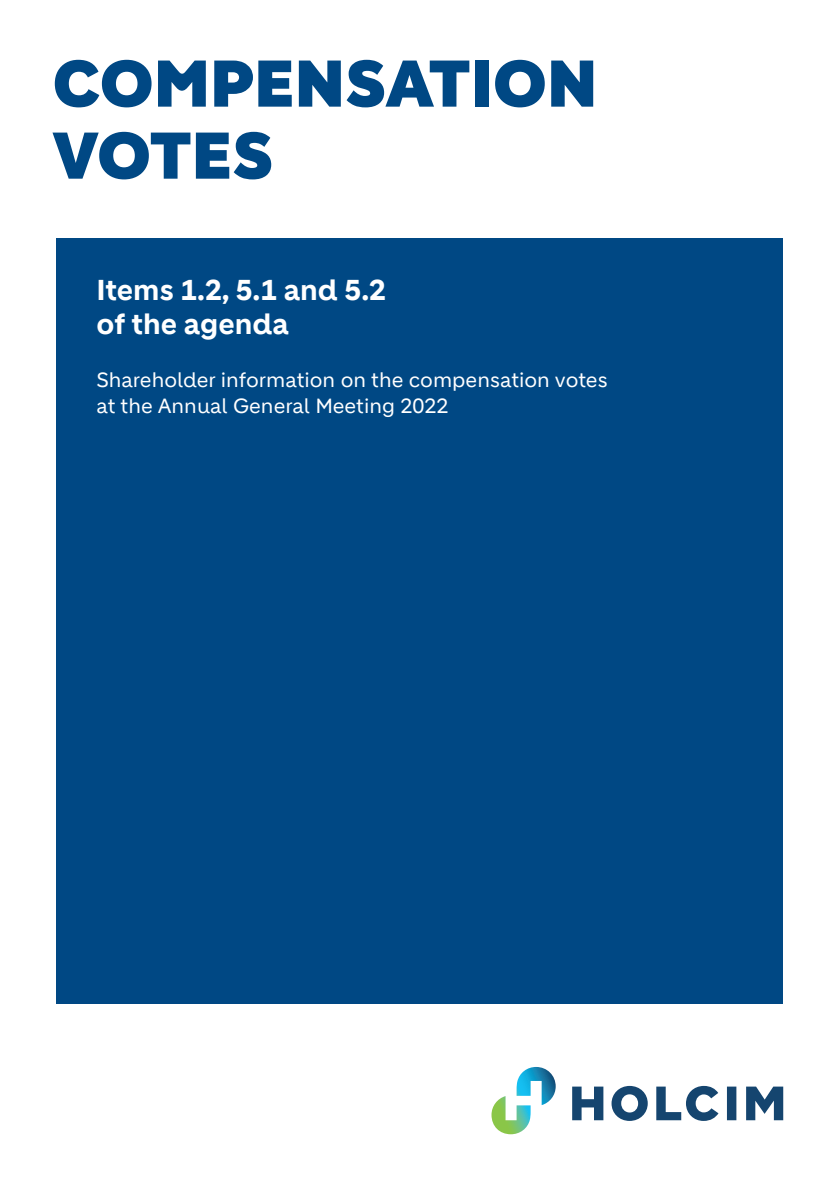
<style>
.page{position:relative;width:840px;height:1191px;background:#fff}
.page>*{position:absolute;margin:0;border:0;box-sizing:border-box;transform-origin:0 0}
.t1{font:900 64px/72px "Holcim Headline";letter-spacing:.01em;color:#004884}
.t2{font:700 28px/34px "Holcim";color:#fff}
.t3{font:20px/26px "Holcim";color:#fff}
</style>
<div class="page">
<div style="left:57px;top:239px;width:725px;height:764px;background:#004884"></div>
<svg style="left:572px;top:1086px;width:210px;height:35px"></svg>
<svg style="left:491px;top:1067px;width:64px;height:67px"></svg>
<h1 class="t1" style="left:53px;top:49px;width:545px">COMPENSATION<br>VOTES</h1>
<h2 class="t2" style="left:96px;top:274px;width:291px">Items 1.2, 5.1 and 5.2 of the agenda</h2>
<p class="t3" style="left:96px;top:367px;width:512px">Shareholder information on the compensation votes at the Annual General Meeting 2022</p>
</div>
